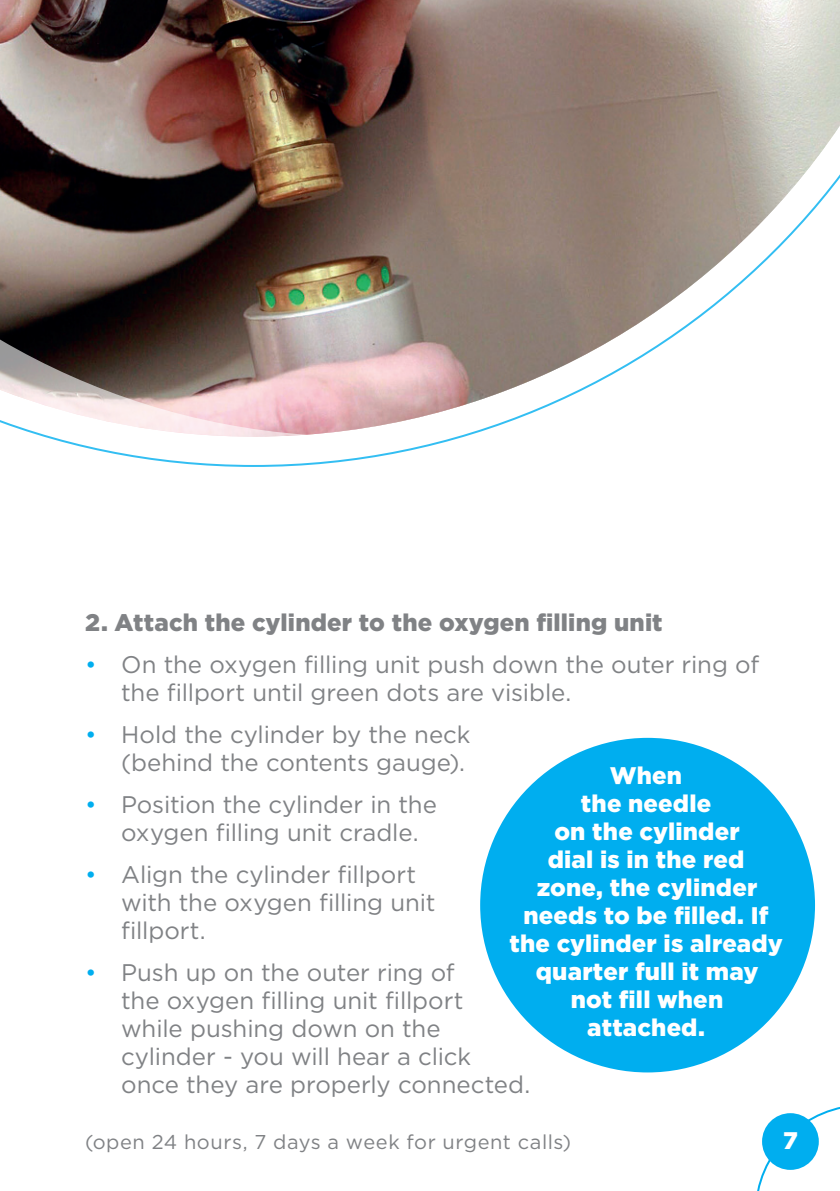
<style>
.page{position:relative;width:840px;height:1191px;background:#fff}
.page>*{position:absolute;margin:0;border:0;box-sizing:border-box;transform-origin:0 0}
.t1{font:24px/28px "Gotham";letter-spacing:-.005em;color:#808285}
.t2{font:900 24px/28px "Gotham";letter-spacing:.01em;color:#fff;text-align:center}
.t3{font:900 24px "Gotham";letter-spacing:.01em;color:#808285}
.t4{font:20px "Gotham";letter-spacing:.025em;color:#808285}
.s1{color:#00aeef}
</style>
<div class="page">
<div style="left:480px;top:738px;width:334px;height:334px;background:#00aeef;border-radius:50%"></div>
<img style="left:0;top:0;width:839px;height:435px">
<svg style="left:757px;top:1107px;width:82px;height:84px"></svg>
<div style="left:761px;top:1113px;width:57px;height:56px;background:#00aeef;border-radius:50%"></div>
<p class="t3" style="left:85px;top:608px;width:578px">2. Attach the cylinder to the oxygen filling unit</p>
<p class="t1" style="left:121px;top:650px;width:639px;text-indent:-36px"><span class="s1">•</span> On the oxygen filling unit push down the outer ring of the fillport until green dots are visible.</p>
<p class="t1" style="left:85px;top:720px;width:386px;text-align:right"><span class="s1">•</span> Hold the cylinder by the neck (behind the contents gauge).</p>
<p class="t1" style="left:121px;top:790px;width:317px;text-indent:-36px"><span class="s1">•</span> Position the cylinder in the oxygen filling unit cradle.</p>
<p class="t1" style="left:121px;top:860px;width:316px;text-indent:-36px"><span class="s1">•</span> Align the cylinder fillport with the oxygen filling unit fillport.</p>
<p class="t1" style="left:121px;top:958px;width:410px;text-indent:-36px"><span class="s1">•</span> Push up on the outer ring of<br>the oxygen filling unit fillport while pushing down on the cylinder - you will hear a click once they are properly connected.</p>
<p class="t2" style="left:509px;top:761px;width:275px">When<br>the needle<br>on the cylinder<br>dial is in the red<br>zone, the cylinder needs to be filled. If the cylinder is already quarter full it may<br>not fill when attached.</p>
<p class="t4" style="left:85px;top:1131px;width:487px">(open 24 hours, 7 days a week for urgent calls)</p>
<p class="t2" style="left:782px;top:1126px;width:16px">7</p>
</div>
